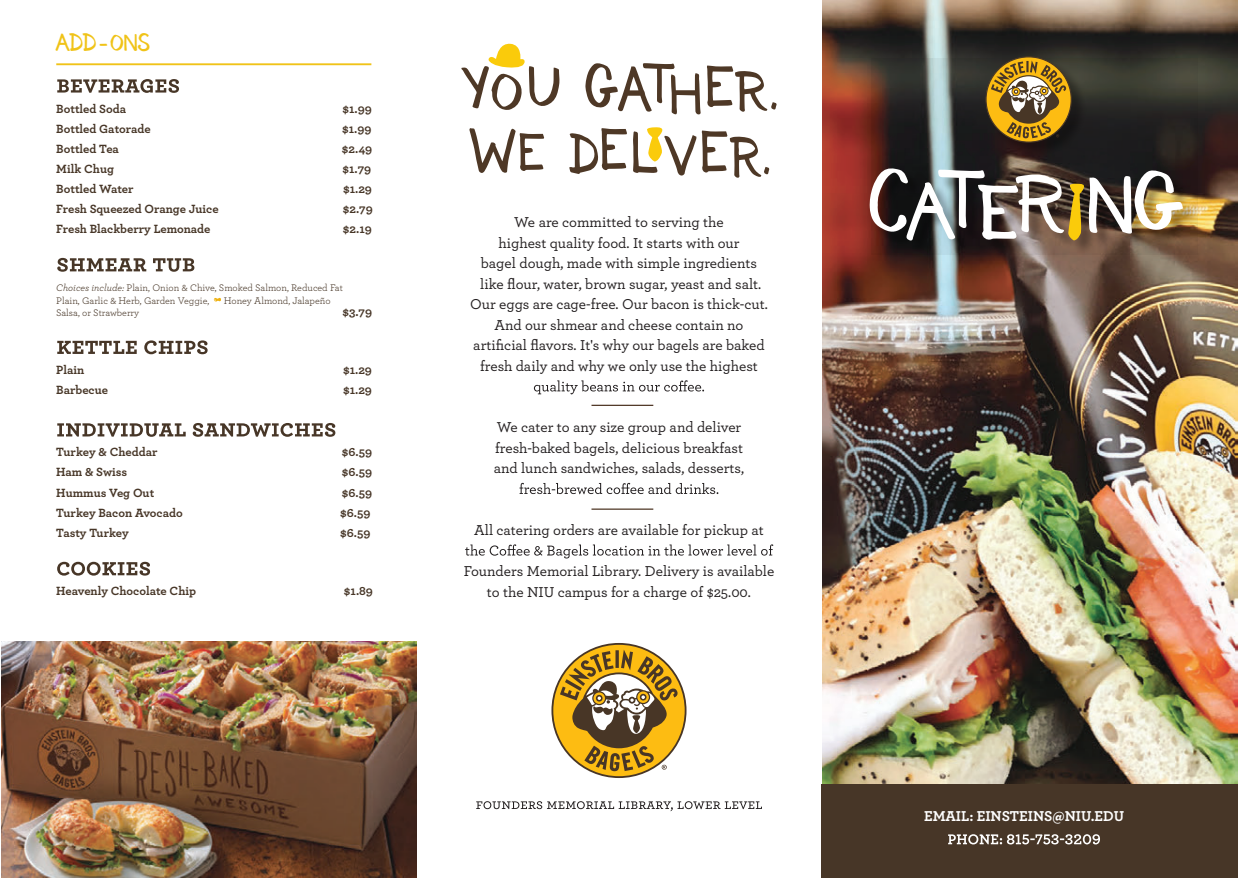
<style>
.page{position:relative;width:1238px;height:878px;background:#fff}
.page>*{position:absolute;margin:0;border:0;box-sizing:border-box;transform-origin:0 0}
.t1{font:76.12px "EBB Elmo Regular";color:#fff;scale:1.05 1}
.t2{font:22.5px "EBB Elmo Regular";color:#f0c318}
.t3{font:500 15px/20.5px "Archer";color:#231f20;text-align:center}
.t4{font:700 15px "Archer";color:#fff}
.t5{font:700 12.5px "Archer";color:#473627}
.t6{font:10px/12.5px "Archer";color:#473627}
.s1{font-style:italic}
.s2{font-size:77.88px}
.s3{font-size:74.88px}
</style>
<div class="page">
<img style="left:823px;top:0;width:414px;height:784px">
<div style="left:821px;top:784px;width:417px;height:94px;background:#473627"></div>
<svg style="left:948px;top:834px;width:152px;height:10px"></svg>
<svg style="left:461px;top:43px;width:99px;height:67px"></svg>
<svg style="left:585px;top:63px;width:115px;height:52px"></svg>
<svg style="left:707px;top:65px;width:69px;height:47px"></svg>
<svg style="left:469px;top:128px;width:75px;height:45px"></svg>
<svg style="left:569px;top:128px;width:58px;height:46px"></svg>
<svg style="left:633px;top:127px;width:136px;height:51px"></svg>
<svg style="left:534px;top:380px;width:170px;height:14px"></svg>
<svg style="left:519px;top:483px;width:199px;height:11px"></svg>
<svg style="left:465px;top:544px;width:308px;height:14px"></svg>
<hr style="left:591px;top:404px;width:62px;height:2px;background:#4f3725">
<hr style="left:591px;top:508px;width:62px;height:1px;background:#4f3725">
<svg style="left:871px;top:59px;width:327px;height:196px;background:#423b34"></svg>
<svg style="left:985px;top:56px;width:86px;height:87px;background:#957630"></svg>
<svg style="left:1068px;top:184px;width:16px;height:56px"></svg>
<svg style="left:57px;top:79px;width:122px;height:14px"></svg>
<svg style="left:57px;top:258px;width:137px;height:14px"></svg>
<svg style="left:214px;top:298px;width:7px;height:4px"></svg>
<svg style="left:57px;top:340px;width:151px;height:14px"></svg>
<svg style="left:57px;top:423px;width:278px;height:14px"></svg>
<svg style="left:57px;top:561px;width:93px;height:14px"></svg>
<hr style="left:56px;top:63px;width:315px;height:2px;background:#f0c318">
<img style="left:1px;top:641px;width:415px;height:237px">
<svg style="left:551px;top:643px;width:135px;height:135px"></svg>
<svg style="left:476px;top:801px;width:286px;height:10px"></svg>
<h2 class="t2" style="left:56px;top:31px;width:96px">ADD-ONS</h2>
<p class="t5" style="left:56px;top:98px;width:71px">Bottled Soda</p>
<p class="t5" style="left:342px;top:98px;width:31px">$1.99</p>
<p class="t5" style="left:56px;top:118px;width:96px">Bottled Gatorade</p>
<p class="t5" style="left:342px;top:118px;width:31px">$1.99</p>
<p class="t5" style="left:56px;top:138px;width:64px">Bottled Tea</p>
<p class="t5" style="left:342px;top:138px;width:32px">$2.49</p>
<p class="t5" style="left:56px;top:158px;width:59px">Milk Chug</p>
<p class="t5" style="left:342px;top:158px;width:30px">$1.79</p>
<p class="t5" style="left:56px;top:178px;width:79px">Bottled Water</p>
<p class="t5" style="left:343px;top:178px;width:30px">$1.29</p>
<p class="t5" style="left:56px;top:198px;width:164px">Fresh Squeezed Orange Juice</p>
<p class="t5" style="left:343px;top:198px;width:31px">$2.79</p>
<p class="t5" style="left:56px;top:218px;width:156px">Fresh Blackberry Lemonade</p>
<p class="t5" style="left:343px;top:218px;width:30px">$2.19</p>
<p class="t6" style="left:56px;top:281px;width:288px"><span class="s1">Choices include:</span> Plain, Onion &amp; Chive, Smoked Salmon, Reduced Fat<br>Plain, Garlic &amp; Herb, Garden Veggie,</p>
<p class="t6" style="left:224px;top:294px;width:108px">Honey Almond, Jalapeño</p>
<p class="t6" style="left:56px;top:306px;width:84px">Salsa, or Strawberry</p>
<p class="t5" style="left:342px;top:302px;width:31px">$3.79</p>
<p class="t5" style="left:56px;top:360px;width:30px">Plain</p>
<p class="t5" style="left:343px;top:360px;width:30px">$1.29</p>
<p class="t5" style="left:56px;top:380px;width:53px">Barbecue</p>
<p class="t5" style="left:343px;top:380px;width:30px">$1.29</p>
<p class="t5" style="left:56px;top:442px;width:103px">Turkey &amp; Cheddar</p>
<p class="t5" style="left:342px;top:442px;width:32px">$6.59</p>
<p class="t5" style="left:56px;top:462px;width:73px">Ham &amp; Swiss</p>
<p class="t5" style="left:342px;top:462px;width:32px">$6.59</p>
<p class="t5" style="left:56px;top:482px;width:99px">Hummus Veg Out</p>
<p class="t5" style="left:342px;top:482px;width:32px">$6.59</p>
<p class="t5" style="left:56px;top:502px;width:128px">Turkey Bacon Avocado</p>
<p class="t5" style="left:340px;top:502px;width:32px">$6.59</p>
<p class="t5" style="left:56px;top:522px;width:74px">Tasty Turkey</p>
<p class="t5" style="left:340px;top:522px;width:32px">$6.59</p>
<p class="t5" style="left:56px;top:581px;width:141px">Heavenly Chocolate Chip</p>
<p class="t5" style="left:344px;top:581px;width:31px">$1.89</p>
<p class="t3" style="left:470px;top:211px;width:299px">We are committed to serving the<br>highest quality food. It starts with our<br>bagel dough, made with simple ingredients like flour, water, brown sugar, yeast and salt.<br>Our eggs are cage-free. Our bacon is thick-cut.<br>And our shmear and cheese contain no artificial flavors. It's why our bagels are baked fresh daily and why we only use the highest</p>
<p class="t3" style="left:494px;top:416px;width:252px;text-align:left">We cater to any size group and deliver fresh-baked bagels, delicious breakfast and lunch sandwiches, salads, desserts,</p>
<p class="t3" style="left:474px;top:519px;width:291px">All catering orders are available for pickup at</p>
<p class="t3" style="left:464px;top:560px;width:312px">Founders Memorial Library. Delivery is available to the NIU campus for a charge of $25.00.</p>
<h1 class="t1" style="left:866px;top:164px;width:301px"><span class="s2">C</span><sub>A</sub><span class="s3">T</span><sub>E</sub>R NG</h1>
<p class="t4" style="left:924px;top:804px;width:202px">EMAIL: EINSTEINS@NIU.EDU</p>
</div>
